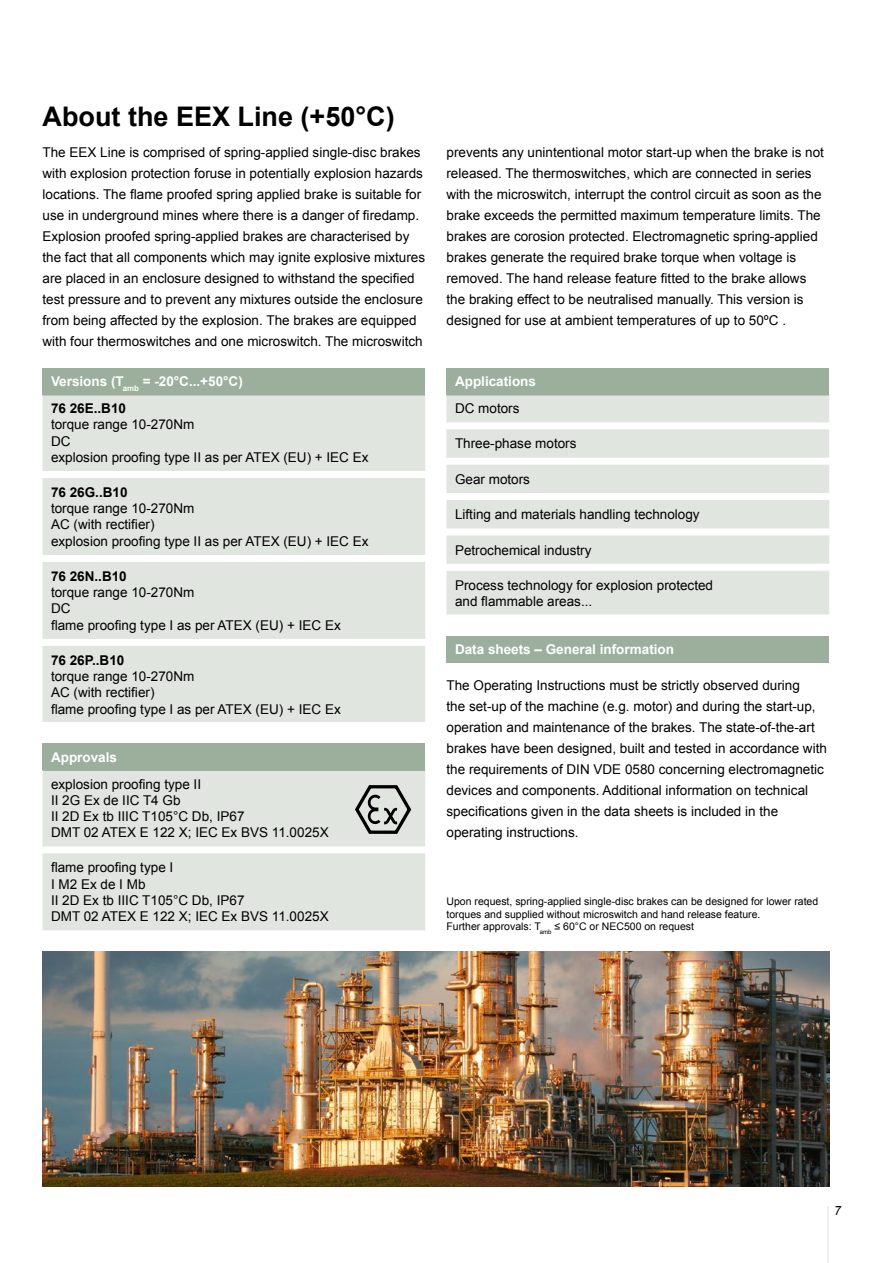
<style>
.page{position:relative;width:893px;height:1263px;background:#fff}
.page>*{position:absolute;margin:0;border:0;box-sizing:border-box;transform-origin:0 0}
.t1{font:700 27px "Arial";color:#000}
.t2{font:13.5px/21px "Arial";color:#000}
.t3{font:700 13.5px/26.8px "Arial";color:#fff}
.t4{font:700 13.5px "Arial";color:#000}
.t5{font:italic 12.75px "Arial";color:#000;scale:.96 1}
.t6{font:10.5px/12.6px "Arial";color:#000}
.s1{color:#000}
</style>
<div class="page">
<hr style="left:828px;top:1206px;width:1px;height:57px;background:#ececed">
<div style="left:446px;top:636px;width:383px;height:27px;background:#9caf9d"></div>
<div style="left:43px;top:368px;width:382px;height:27px;background:#9caf9d"></div>
<div style="left:43px;top:395px;width:382px;height:327px;background:#e0e5df"></div>
<hr style="left:43px;top:469px;width:382px;height:2px;background:#e0e5df">
<hr style="left:43px;top:478px;width:382px;height:1px;background:#e0e5df">
<hr style="left:43px;top:553px;width:382px;height:2px;background:#e0e5df">
<hr style="left:43px;top:562px;width:382px;height:1px;background:#e0e5df">
<hr style="left:43px;top:637px;width:382px;height:2px;background:#e0e5df">
<hr style="left:43px;top:646px;width:382px;height:1px;background:#e0e5df">
<div style="left:446px;top:368px;width:383px;height:27px;background:#9caf9d"></div>
<svg style="left:446px;top:395px;width:383px;height:219px;fill:#e0e5df"></svg>
<hr style="left:446px;top:421px;width:383px;height:1px;background:#e0e5df">
<hr style="left:446px;top:429px;width:383px;height:2px;background:#e0e5df">
<hr style="left:446px;top:456px;width:383px;height:2px;background:#e0e5df">
<hr style="left:446px;top:465px;width:383px;height:1px;background:#e0e5df">
<hr style="left:446px;top:491px;width:383px;height:2px;background:#e0e5df">
<hr style="left:446px;top:500px;width:383px;height:2px;background:#e0e5df">
<hr style="left:446px;top:527px;width:383px;height:1px;background:#e0e5df">
<hr style="left:446px;top:535px;width:383px;height:2px;background:#e0e5df">
<hr style="left:446px;top:562px;width:383px;height:2px;background:#e0e5df">
<hr style="left:446px;top:571px;width:383px;height:1px;background:#e0e5df">
<div style="left:43px;top:743px;width:382px;height:27px;background:#9caf9d"></div>
<div style="left:43px;top:771px;width:382px;height:158px;background:#e0e5df"></div>
<hr style="left:43px;top:769px;width:382px;height:2px;background:#9caf9d">
<hr style="left:43px;top:845px;width:382px;height:1px;background:#e0e5df">
<hr style="left:43px;top:853px;width:382px;height:2px;background:#e0e5df">
<hr style="left:43px;top:929px;width:382px;height:1px;background:#e0e5df">
<svg style="left:355px;top:785px;width:56px;height:49px;background:#a1a4a0"></svg>
<img style="left:43px;top:951px;width:786px;height:235px">
<h1 class="t1" style="left:43px;top:98px;width:354px">About the EEX Line (+50°C)</h1>
<p class="t2" style="left:43px;top:142px;width:384px">The EEX Line is comprised of spring-applied single-disc brakes with explosion protection foruse in potentially explosion hazards locations. The flame proofed spring applied brake is suitable for use in underground mines where there is a danger of firedamp.<br>Explosion proofed spring-applied brakes are characterised by the fact that all components which may ignite explosive mixtures are placed in an enclosure designed to withstand the specified test pressure and to prevent any mixtures outside the enclosure from being affected by the explosion. The brakes are equipped with four thermoswitches and one microswitch. The microswitch</p>
<p class="t2" style="left:446px;top:142px;width:379px">prevents any unintentional motor start-up when the brake is not released. The thermoswitches, which are connected in series with the microswitch, interrupt the control circuit as soon as the brake exceeds the permitted maximum temperature limits. The brakes are corosion protected. Electromagnetic spring-applied brakes generate the required brake torque when voltage is removed. The hand release feature fitted to the brake allows the braking effect to be neutralised manually. This version is designed for use at ambient temperatures of up to 50ºC .</p>
<p class="t3" style="left:51px;top:368px;width:193px">Versions (T<sub>amb</sub> = -20°C...+50°C)<br><span class="s1">76 26E..B10</span></p>
<p class="t2" style="left:51px;top:417px;width:319px;line-height:16.2px">torque range 10-270Nm<br>DC<br>explosion proofing type II as per ATEX (EU) + IEC Ex</p>
<p class="t4" style="left:51px;top:483px;width:78px">76 26G..B10</p>
<p class="t2" style="left:51px;top:501px;width:319px;line-height:16.2px">torque range 10-270Nm<br>AC (with rectifier)<br>explosion proofing type II as per ATEX (EU) + IEC Ex</p>
<p class="t4" style="left:51px;top:567px;width:77px">76 26N..B10</p>
<p class="t2" style="left:51px;top:584px;width:291px;line-height:16.2px">torque range 10-270Nm<br>DC<br>flame proofing type I as per ATEX (EU) + IEC Ex</p>
<p class="t4" style="left:51px;top:651px;width:75px">76 26P..B10</p>
<p class="t2" style="left:51px;top:668px;width:291px;line-height:16.2px">torque range 10-270Nm<br>AC (with rectifier)<br>flame proofing type I as per ATEX (EU) + IEC Ex</p>
<p class="t3" style="left:51px;top:744px;width:68px">Approvals</p>
<p class="t2" style="left:51px;top:776px;width:279px;line-height:16.2px">explosion proofing type II<br>II 2G Ex de IIC T4 Gb<br>II 2D Ex tb IIIC T105°C Db, IP67<br>DMT 02 ATEX E 122 X; IEC Ex BVS 11.0025X</p>
<p class="t2" style="left:51px;top:860px;width:279px;line-height:16.2px">flame proofing type I<br>I M2 Ex de I Mb<br>II 2D Ex tb IIIC T105°C Db, IP67<br>DMT 02 ATEX E 122 X; IEC Ex BVS 11.0025X</p>
<p class="t3" style="left:455px;top:368px;width:83px">Applications</p>
<p class="t2" style="left:455px;top:398px;width:66px">DC motors</p>
<p class="t2" style="left:455px;top:433px;width:123px">Three-phase motors</p>
<p class="t2" style="left:455px;top:469px;width:77px">Gear motors</p>
<p class="t2" style="left:455px;top:504px;width:246px">Lifting and materials handling technology</p>
<p class="t2" style="left:455px;top:539px;width:138px">Petrochemical industry</p>
<p class="t2" style="left:455px;top:577px;width:260px;line-height:16.2px">Process technology for explosion protected and flammable areas...</p>
<p class="t3" style="left:455px;top:636px;width:221px">Data sheets – General information</p>
<p class="t2" style="left:446px;top:674px;width:382px">The Operating Instructions must be strictly observed during<br>the set-up of the machine (e.g. motor) and during the start-up, operation and maintenance of the brakes. The state-of-the-art brakes have been designed, built and tested in accordance with the requirements of DIN VDE 0580 concerning electromagnetic devices and components. Additional information on technical specifications given in the data sheets is included in the operating instructions.</p>
<p class="t6" style="left:446px;top:895px;width:373px">Upon request, spring-applied single-disc brakes can be designed for lower rated torques and supplied without microswitch and hand release feature.<br>Further approvals: T<sub>amb</sub> ≤ 60°C or NEC500 on request</p>
<p class="t5" style="left:834px;top:1203px;width:9px">7</p>
</div>
